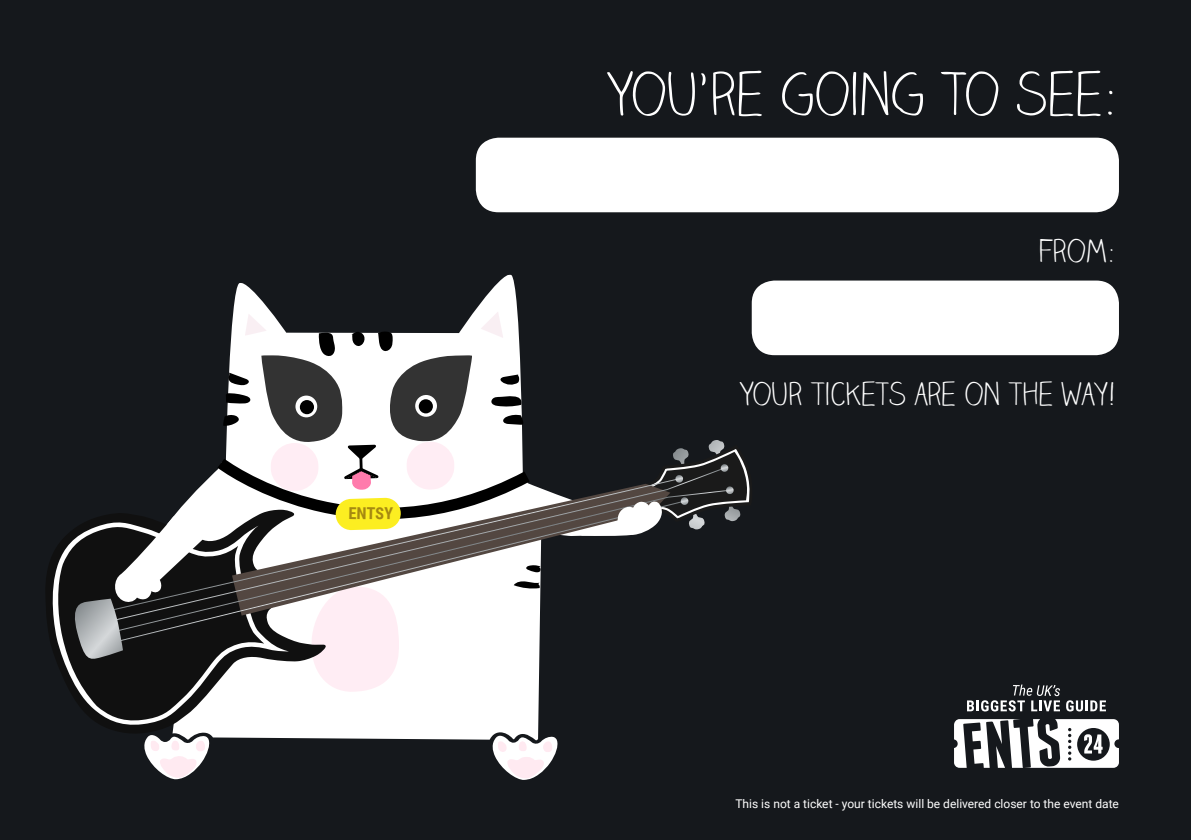
<style>
.page{position:relative;width:1191px;height:840px;background:#fff}
.page>*{position:absolute;margin:0;border:0;box-sizing:border-box;transform-origin:0 0}
.t1{font:300 60px "Claire Hand";color:#fff}
.t2{font:300 32px "Claire Hand";color:#fff}
.t3{font:700 16.4px "Roboto Condensed";color:#a58911}
.t4{font:12px "Roboto";color:#fff}
</style>
<div class="page">
<div style="left:0;top:0;width:1191px;height:839px;background:#15181c"></div>
<svg style="left:1066px;top:700px;width:40px;height:11px"></svg>
<svg style="left:967px;top:684px;width:93px;height:27px"></svg>
<svg style="left:954px;top:719px;width:165px;height:48px"></svg>
<svg style="left:210px;top:274px;width:329px;height:466px;fill:#fff"></svg>
<svg style="left:144px;top:734px;width:66px;height:45px"></svg>
<svg style="left:491px;top:735px;width:67px;height:44px"></svg>
<svg style="left:46px;top:571px;width:280px;height:163px;fill:#fff"></svg>
<svg style="left:48px;top:533px;width:241px;height:193px"></svg>
<svg style="left:542px;top:499px;width:38px;height:41px;background:#6a625f"></svg>
<svg style="left:580px;top:440px;width:170px;height:96px"></svg>
<svg style="left:70px;top:311px;width:472px;height:381px"></svg>
<div style="left:476px;top:138px;width:643px;height:74px;background:#fff;border-radius:23px"></div>
<div style="left:751px;top:280px;width:368px;height:75px;background:#fff;border-radius:23px"></div>
<p class="t3" style="left:349px;top:501px;width:46px;rotate:1deg">ENTSY</p>
<p class="t1" style="left:608px;top:59px;width:512px">YOU’RE GOING TO SEE:</p>
<p class="t2" style="left:1038px;top:232px;width:79px">FROM:</p>
<p class="t2" style="left:740px;top:375px;width:377px">YOUR TICKETS ARE ON THE WAY!</p>
<p class="t4" style="left:735px;top:794px;width:385px">This is not a ticket - your tickets will be delivered closer to the event date</p>
</div>
